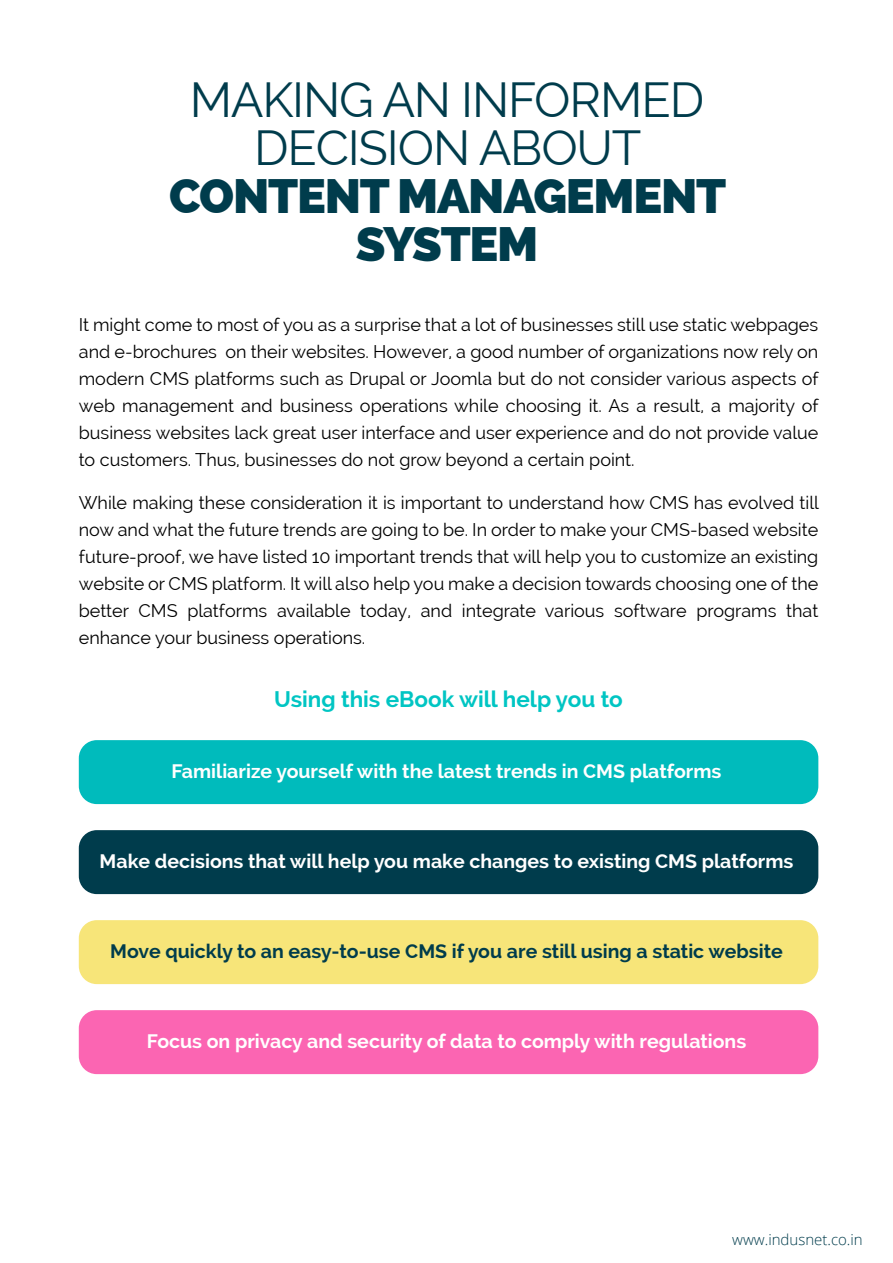
<style>
.page{position:relative;width:893px;height:1263px;background:#fff}
.page>*{position:absolute;margin:0;border:0;box-sizing:border-box;transform-origin:0 0}
.t1{font:48.3px/48.3px "Raleway";letter-spacing:-.025em;color:#003c4c;text-align:center}
.t2{font:800 48.3px/48.3px "Raleway";letter-spacing:-.025em;color:#003c4c;text-align:center}
.t3{font:700 22.5px "Raleway";color:#01c5c3}
.t4{font:700 19.5px "Raleway";color:#fff}
.t5{font:700 19.5px "Raleway";color:#003c4c}
.t6{font:18px/27px "Raleway";color:#000;text-align:justify}
.t7{font:300 15px "Open Sans";color:#003c4c}
</style>
<div class="page">
<div style="left:79px;top:740px;width:739px;height:64px;background:#00bbbc;border-radius:18px"></div>
<div style="left:79px;top:830px;width:739px;height:64px;background:#003c4c;border-radius:18px"></div>
<div style="left:79px;top:920px;width:739px;height:64px;background:#f7e579;border-radius:18px"></div>
<div style="left:79px;top:1010px;width:739px;height:64px;background:#fb65b2;border-radius:18px"></div>
<h1 class="t1" style="left:190px;top:75px;width:516px">MAKING AN INFORMED<br>DECISION ABOUT</h1>
<h1 class="t2" style="left:169px;top:172px;width:558px">CONTENT MANAGEMENT<br>SYSTEM</h1>
<p class="t6" style="left:79px;top:311px;width:741px">It might come to most of you as a surprise that a lot of businesses still use static webpages and e-brochures on their websites. However, a good number of organizations now rely on modern CMS platforms such as Drupal or Joomla but do not consider various aspects of web management and business operations while choosing it. As a result, a majority of business websites lack great user interface and user experience and do not provide value to customers. Thus, businesses do not grow beyond a certain point.</p>
<p class="t6" style="left:79px;top:489px;width:742px">While making these consideration it is important to understand how CMS has evolved till now and what the future trends are going to be. In order to make your CMS-based website future-proof, we have listed 10 important trends that will help you to customize an existing website or CMS platform. It will also help you make a decision towards choosing one of the better CMS platforms available today, and integrate various software programs that enhance your business operations.</p>
<p class="t3" style="left:274px;top:687px;width:350px">Using this eBook will help you to</p>
<p class="t4" style="left:172px;top:760px;width:551px">Familiarize yourself with the latest trends in CMS platforms</p>
<p class="t4" style="left:100px;top:850px;width:695px">Make decisions that will help you make changes to existing CMS platforms</p>
<p class="t5" style="left:110px;top:939px;width:674px">Move quickly to an easy-to-use CMS if you are still using a static website</p>
<p class="t4" style="left:147px;top:1029px;width:601px">Focus on privacy and security of data to comply with regulations</p>
<p class="t7" style="left:732px;top:1229px;width:132px">www.indusnet.co.in</p>
</div>
